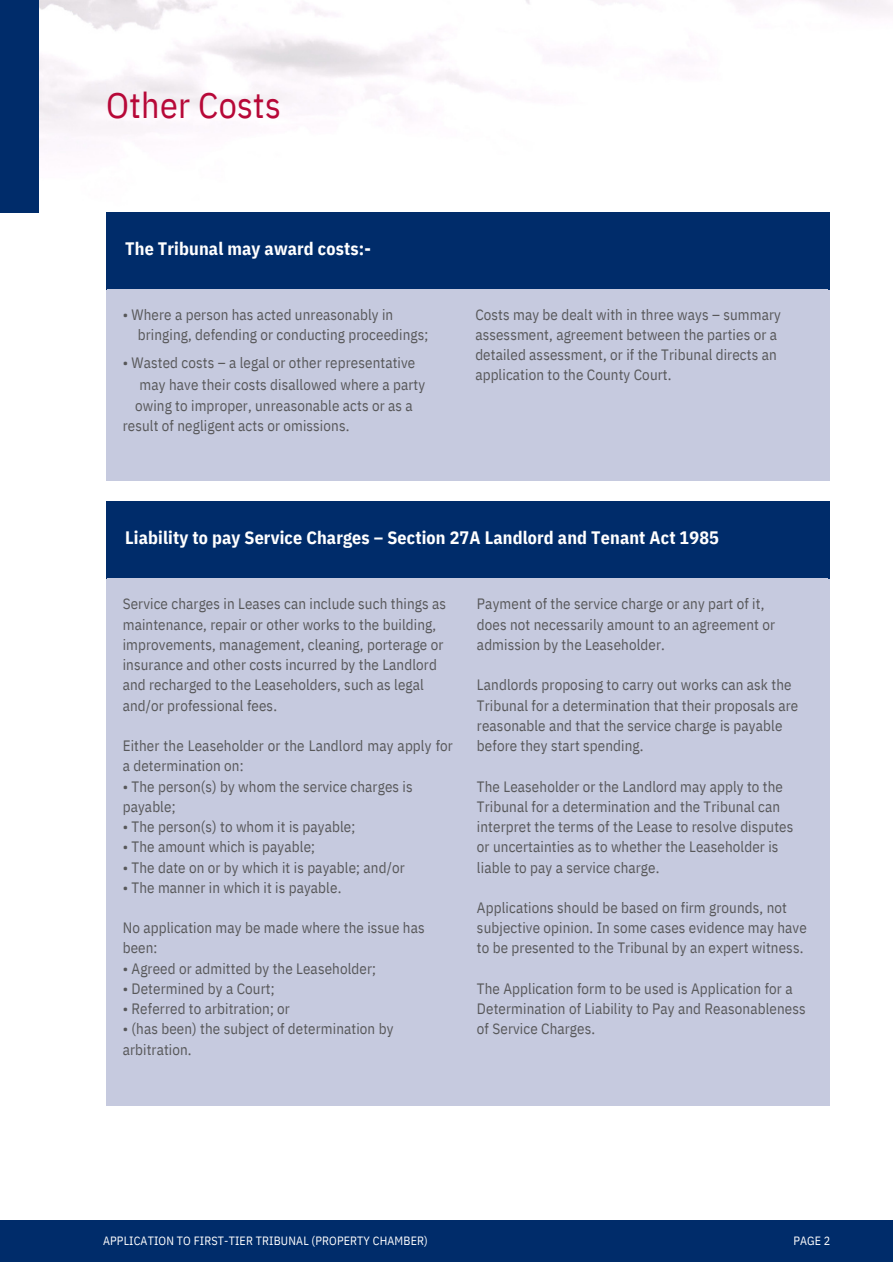
<style>
.page{position:relative;width:893px;height:1264px;background:#fff}
.page>*{position:absolute;margin:0;border:0;box-sizing:border-box;transform-origin:0 0}
.t1{font:36px "IBM Plex Sans Cond";letter-spacing:.01em;color:#b70838}
.t2{font:700 18px "IBM Plex Sans Cond";letter-spacing:.01em;color:#fff}
.t3{font:15px/20.2px "IBM Plex Sans Cond";letter-spacing:.01em;color:#58585a}
.t4{font:12px "IBM Plex Sans Cond";letter-spacing:.015em;color:#fff}
</style>
<div class="page">
<img style="left:0;top:0;width:892px;height:285px">
<div style="left:0;top:1219px;width:892px;height:42px;background:#002c6a"></div>
<div style="left:0;top:0;width:38px;height:212px;background:#002c6a"></div>
<div style="left:106px;top:213px;width:723px;height:76px;background:#002c6a"></div>
<div style="left:106px;top:289px;width:723px;height:191px;background:#c6cadf"></div>
<hr style="left:106px;top:212px;width:723px;height:1px;background:#002c6a">
<div style="left:106px;top:501px;width:723px;height:77px;background:#002c6a"></div>
<div style="left:106px;top:578px;width:723px;height:527px;background:#c6cadf"></div>
<h1 class="t1" style="left:106px;top:81px;width:176px">Other Costs</h1>
<p class="t2" style="left:125px;top:237px;width:247px">The Tribunal may award costs:-</p>
<p class="t3" style="left:138px;top:304px;width:292px;text-indent:-15px">• Where a person has acted unreasonably in bringing, defending or conducting proceedings;</p>
<p class="t3" style="left:140px;top:351px;width:287px;line-height:22.5px;text-indent:-17px">• Wasted costs – a legal or other representative may have their costs disallowed where a party</p>
<p class="t3" style="left:123px;top:395px;width:291px;text-indent:12px">owing to improper, unreasonable acts or as a result of negligent acts or omissions.</p>
<p class="t3" style="left:475px;top:304px;width:307px">Costs may be dealt with in three ways – summary assessment, agreement between the parties or a detailed assessment, or if the Tribunal directs an application to the County Court.</p>
<p class="t2" style="left:125px;top:526px;width:595px">Liability to pay Service Charges – Section 27A Landlord and Tenant Act 1985</p>
<p class="t3" style="left:123px;top:593px;width:325px">Service charges in Leases can include such things as maintenance, repair or other works to the building, improvements, management, cleaning, porterage or insurance and other costs incurred by the Landlord and recharged to the Leaseholders, such as legal and/or professional fees.</p>
<p class="t3" style="left:123px;top:735px;width:331px">Either the Leaseholder or the Landlord may apply for a determination on:</p>
<p class="t3" style="left:123px;top:775px;width:291px">• The person(s) by whom the service charges is payable;</p>
<p class="t3" style="left:123px;top:816px;width:234px">• The person(s) to whom it is payable;</p>
<p class="t3" style="left:123px;top:836px;width:194px">• The amount which is payable;</p>
<p class="t3" style="left:123px;top:856px;width:283px">• The date on or by which it is payable; and/or</p>
<p class="t3" style="left:123px;top:877px;width:220px">• The manner in which it is payable.</p>
<p class="t3" style="left:123px;top:917px;width:303px">No application may be made where the issue has been:</p>
<p class="t3" style="left:123px;top:958px;width:255px">• Agreed or admitted by the Leaseholder;</p>
<p class="t3" style="left:123px;top:978px;width:153px">• Determined by a Court;</p>
<p class="t3" style="left:123px;top:998px;width:169px">• Referred to arbitration; or</p>
<p class="t3" style="left:123px;top:1018px;width:272px">• (has been) the subject of determination by arbitration.</p>
<p class="t3" style="left:477px;top:593px;width:299px">Payment of the service charge or any part of it, does not necessarily amount to an agreement or admission by the Leaseholder.</p>
<p class="t3" style="left:477px;top:674px;width:323px">Landlords proposing to carry out works can ask the Tribunal for a determination that their proposals are reasonable and that the service charge is payable before they start spending.</p>
<p class="t3" style="left:477px;top:775px;width:318px">The Leaseholder or the Landlord may apply to the Tribunal for a determination and the Tribunal can interpret the terms of the Lease to resolve disputes or uncertainties as to whether the Leaseholder is liable to pay a service charge.</p>
<p class="t3" style="left:477px;top:897px;width:331px">Applications should be based on firm grounds, not subjective opinion. In some cases evidence may have to be presented to the Tribunal by an expert witness.</p>
<p class="t3" style="left:477px;top:978px;width:330px">The Application form to be used is Application for a<br>Determination of Liability to Pay and Reasonableness of Service Charges.</p>
<p class="t4" style="left:103px;top:1232px;width:326px">APPLICATION TO FIRST-TIER TRIBUNAL (PROPERTY CHAMBER)</p>
<p class="t4" style="left:793px;top:1232px;width:38px">PAGE 2</p>
</div>
